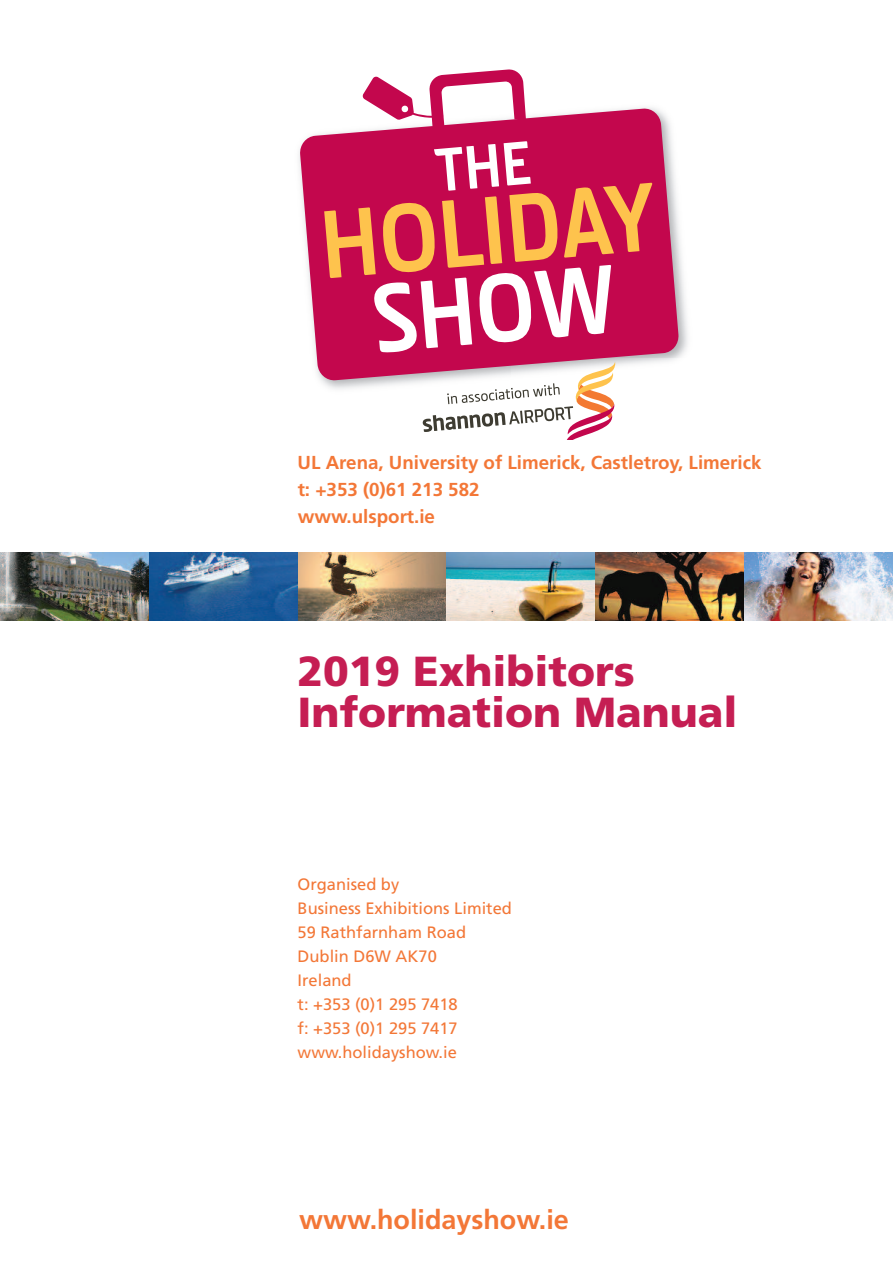
<style>
.page{position:relative;width:893px;height:1263px;background:#fff}
.page>*{position:absolute;margin:0;border:0;box-sizing:border-box;transform-origin:0 0}
.t1{font:900 42px/40.5px "Frutiger";color:#c51e53}
.t2{font:700 27px "Frutiger";color:#f37737}
.t3{font:700 18.75px/27px "Frutiger";color:#f37737}
.t4{font:16.5px/24px "Frutiger";color:#f37737}
</style>
<div class="page">
<img style="left:298px;top:553px;width:148px;height:68px">
<img style="left:446px;top:553px;width:149px;height:68px">
<img style="left:595px;top:553px;width:149px;height:68px">
<img style="left:149px;top:553px;width:149px;height:68px">
<img style="left:744px;top:553px;width:149px;height:68px">
<img style="left:0;top:553px;width:149px;height:68px">
<svg style="left:299px;top:108px;width:380px;height:273px;fill:#c3074d"></svg>
<svg style="left:423px;top:361px;width:192px;height:78px"></svg>
<svg style="left:324px;top:141px;width:328px;height:212px;background:#d34465"></svg>
<svg style="left:362px;top:69px;width:164px;height:57px"></svg>
<p class="t3" style="left:298px;top:451px;width:465px">UL Arena, University of Limerick, Castletroy, Limerick t: +353 (0)61 213 582<br>www.ulsport.ie</p>
<h1 class="t1" style="left:298px;top:655px;width:441px">2019 Exhibitors<br>Information Manual</h1>
<p class="t4" style="left:298px;top:873px;width:216px">Organised by<br>Business Exhibitions Limited<br>59 Rathfarnham Road<br>Dublin D6W AK70<br>Ireland<br>t: +353 (0)1 295 7418<br>f: +353 (0)1 295 7417 www.holidayshow.ie</p>
<h2 class="t2" style="left:299px;top:1209px;width:271px">www.holidayshow.ie</h2>
</div>
